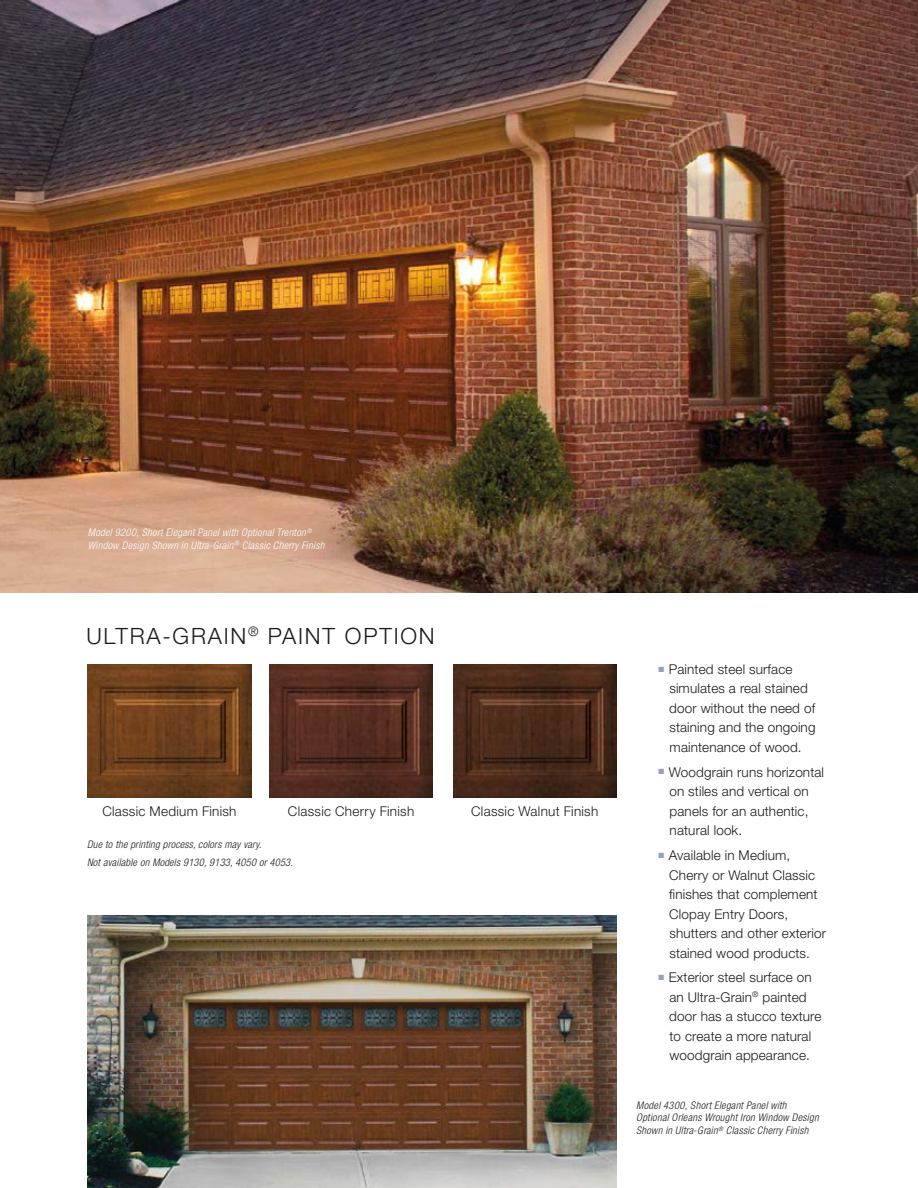
<style>
.page{position:relative;width:918px;height:1188px;background:#fff}
.page>*{position:absolute;margin:0;border:0;box-sizing:border-box;transform-origin:0 0}
.t1{font:300 22.5px "Helvetica Neue";letter-spacing:.08em;color:#1c1b1a}
.t2{font:300 13.5px/19.5px "Helvetica Neue";letter-spacing:.01em;color:#1c1b1a}
.t3{font:italic 300 condensed 10.5px/12.6px "Helvetica Neue";letter-spacing:.02em;color:#1c1b1a}
.t4{font:italic 300 condensed 10.5px/12.6px "Helvetica Neue";letter-spacing:.03em;color:#fff}
</style>
<div class="page">
<img style="left:0;top:0;width:918px;height:592px">
<img style="left:269px;top:665px;width:164px;height:133px">
<img style="left:453px;top:665px;width:163px;height:133px">
<img style="left:88px;top:665px;width:163px;height:133px">
<img style="left:88px;top:915px;width:529px;height:273px">
<p class="t4" style="left:88px;top:526px;width:238px">Model 9200, Short Elegant Panel with Optional Trenton<sup>®<br></sup>Window Design Shown in Ultra-Grain<sup>®</sup> Classic Cherry Finish</p>
<h1 class="t1" style="left:86px;top:622px;width:350px">ULTRA-GRAIN<sup>®</sup> PAINT OPTION</h1>
<p class="t2" style="left:102px;top:801px;width:136px">Classic Medium Finish</p>
<p class="t2" style="left:288px;top:801px;width:128px">Classic Cherry Finish</p>
<p class="t2" style="left:471px;top:801px;width:129px">Classic Walnut Finish</p>
<p class="t3" style="left:87px;top:835px;width:207px;line-height:18px">Due to the printing process, colors may vary.<br>Not available on Models 9130, 9133, 4050 or 4053.</p>
<p class="t2" style="left:669px;top:659px;width:148px;text-indent:-11px"><sup>■</sup> Painted steel surface simulates a real stained door without the need of staining and the ongoing maintenance of wood.</p>
<p class="t2" style="left:669px;top:762px;width:156px;text-indent:-11px"><sup>■</sup> Woodgrain runs horizontal on stiles and vertical on panels for an authentic, natural look.</p>
<p class="t2" style="left:669px;top:845px;width:158px;text-indent:-11px"><sup>■</sup> Available in Medium,<br>Cherry or Walnut Classic finishes that complement<br>Clopay Entry Doors, shutters and other exterior stained wood products.</p>
<p class="t2" style="left:669px;top:968px;width:154px;text-indent:-11px"><sup>■</sup> Exterior steel surface on an Ultra-Grain<sup>®</sup> painted door has a stucco texture to create a more natural woodgrain appearance.</p>
<p class="t3" style="left:636px;top:1099px;width:184px">Model 4300, Short Elegant Panel with<br>Optional Orleans Wrought Iron Window Design<br>Shown in Ultra-Grain<sup>®</sup> Classic Cherry Finish</p>
</div>
